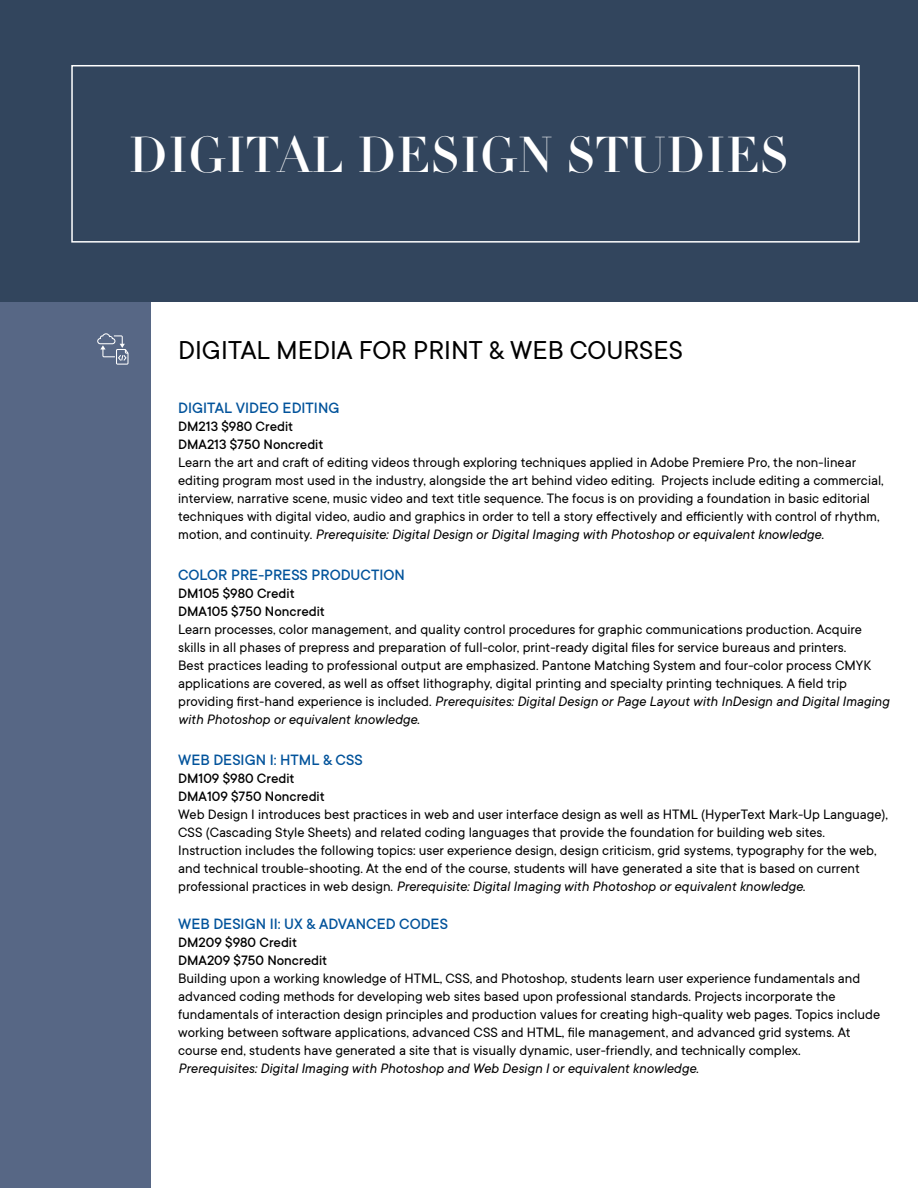
<style>
.page{position:relative;width:918px;height:1188px;background:#fff}
.page>*{position:absolute;margin:0;border:0;box-sizing:border-box;transform-origin:0 0}
.t1{font:49.5px "Didot LH Headline";color:#fff}
.t2{font:28.5px "TT Commons";color:#000}
.t3{font:500 16.5px "TT Commons";color:#02539b}
.t4{font:15px/18px "TT Commons";color:#000}
.t5{font:500 15px/18px "TT Commons";color:#000}
.t6{font:italic 15px "TT Commons";color:#000}
.s1{font-style:italic}
</style>
<div class="page">
<div style="left:0;top:0;width:150px;height:1188px;background:#576785"></div>
<div style="left:0;top:0;width:918px;height:302px;background:#32455d"></div>
<div style="left:71px;top:65px;width:789px;height:178px;border:2px solid #fff"></div>
<svg style="left:97px;top:333px;width:32px;height:32px"></svg>
<h1 class="t1" style="left:129px;top:125px;width:662px">DIGITAL DESIGN STUDIES</h1>
<h2 class="t2" style="left:178px;top:335px;width:506px">DIGITAL MEDIA FOR PRINT &amp; WEB COURSES</h2>
<p class="t3" style="left:178px;top:398px;width:163px">DIGITAL VIDEO EDITING</p>
<p class="t5" style="left:178px;top:417px;width:147px">DM213 $980 Credit<br>DMA213 $750 Noncredit</p>
<p class="t4" style="left:178px;top:453px;width:707px">Learn the art and craft of editing videos through exploring techniques applied in Adobe Premiere Pro, the non-linear editing program most used in the industry, alongside the art behind video editing. Projects include editing a commercial, interview, narrative scene, music video and text title sequence. The focus is on providing a foundation in basic editorial techniques with digital video, audio and graphics in order to tell a story effectively and efficiently with control of rhythm, motion, and continuity. <span class="s1">Prerequisite: Digital Design or Digital Imaging with Photoshop or equivalent knowledge.</span></p>
<p class="t3" style="left:178px;top:566px;width:228px">COLOR PRE-PRESS PRODUCTION</p>
<p class="t5" style="left:178px;top:585px;width:148px">DM105 $980 Credit<br>DMA105 $750 Noncredit</p>
<p class="t4" style="left:178px;top:621px;width:713px">Learn processes, color management, and quality control procedures for graphic communications production. Acquire skills in all phases of prepress and preparation of full-color, print-ready digital files for service bureaus and printers.<br>Best practices leading to professional output are emphasized. Pantone Matching System and four-color process CMYK applications are covered, as well as offset lithography, digital printing and specialty printing techniques. A field trip providing first-hand experience is included. <span class="s1">Prerequisites: Digital Design or Page Layout with InDesign and Digital Imaging with Photoshop or equivalent knowledge.</span></p>
<p class="t3" style="left:178px;top:751px;width:186px">WEB DESIGN I: HTML &amp; CSS</p>
<p class="t5" style="left:178px;top:770px;width:148px">DM109 $980 Credit<br>DMA109 $750 Noncredit</p>
<p class="t4" style="left:178px;top:806px;width:711px">Web Design I introduces best practices in web and user interface design as well as HTML (HyperText Mark-Up Language), CSS (Cascading Style Sheets) and related coding languages that provide the foundation for building web sites.<br>Instruction includes the following topics: user experience design, design criticism, grid systems, typography for the web, and technical trouble-shooting. At the end of the course, students will have generated a site that is based on current professional practices in web design. <span class="s1">Prerequisite: Digital Imaging with Photoshop or equivalent knowledge.</span></p>
<p class="t3" style="left:178px;top:915px;width:271px">WEB DESIGN II: UX &amp; ADVANCED CODES</p>
<p class="t5" style="left:178px;top:934px;width:151px">DM209 $980 Credit<br>DMA209 $750 Noncredit</p>
<p class="t4" style="left:178px;top:970px;width:704px">Building upon a working knowledge of HTML, CSS, and Photoshop, students learn user experience fundamentals and advanced coding methods for developing web sites based upon professional standards. Projects incorporate the fundamentals of interaction design principles and production values for creating high-quality web pages. Topics include working between software applications, advanced CSS and HTML, file management, and advanced grid systems. At course end, students have generated a site that is visually dynamic, user-friendly, and technically complex.</p>
<p class="t6" style="left:178px;top:1060px;width:522px">Prerequisites: Digital Imaging with Photoshop and Web Design I or equivalent knowledge.</p>
</div>
